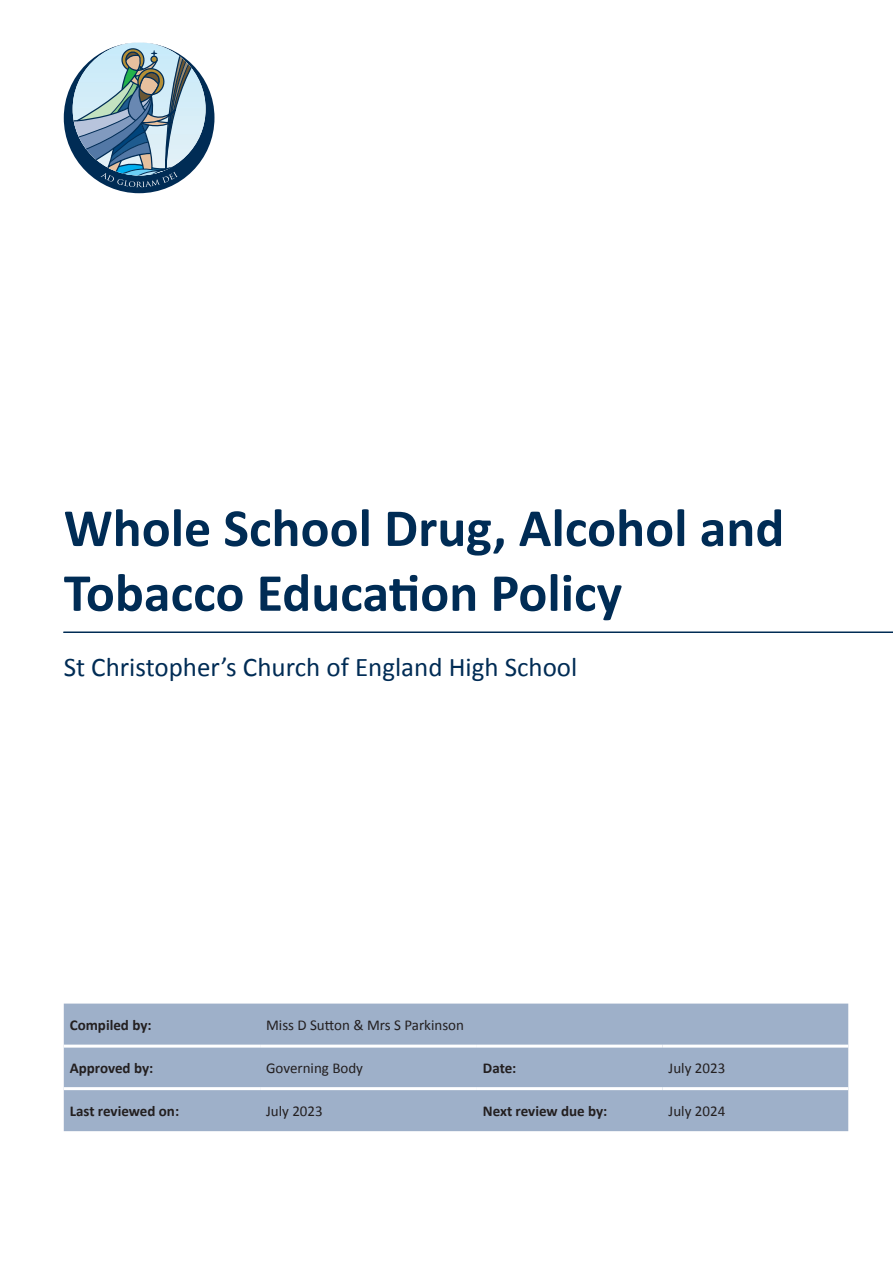
<style>
.page{position:relative;width:893px;height:1263px;background:#fff}
.page>*{position:absolute;margin:0;border:0;box-sizing:border-box;transform-origin:0 0}
.t1{font:700 54px/64.8px "Calibri";color:#002c55}
.t2{font:27px "Calibri";color:#002c55}
.t3{font:15px "Calibri";color:#231f20}
.t4{font:700 15px "Calibri";color:#231f20}
</style>
<div class="page">
<svg style="left:64px;top:43px;width:150px;height:150px"></svg>
<div style="left:64px;top:1003px;width:784px;height:128px;background:#9eb0c9"></div>
<hr style="left:64px;top:1044px;width:196px;height:3px;background:#fff">
<hr style="left:260px;top:1044px;width:217px;height:3px;background:#fff">
<hr style="left:477px;top:1044px;width:186px;height:3px;background:#fff">
<hr style="left:663px;top:1044px;width:185px;height:3px;background:#fff">
<hr style="left:64px;top:1087px;width:196px;height:3px;background:#fff">
<hr style="left:260px;top:1087px;width:217px;height:3px;background:#fff">
<hr style="left:477px;top:1087px;width:186px;height:3px;background:#fff">
<hr style="left:663px;top:1087px;width:185px;height:3px;background:#fff">
<hr style="left:64px;top:631px;width:829px;height:2px;background:#002c55">
<p class="t1" style="left:64px;top:494px;width:722px">Whole School Drug, Alcohol and<br>Tobacco Education Policy</p>
<p class="t2" style="left:64px;top:648px;width:515px">St Christopher’s Church of England High School</p>
<p class="t4" style="left:70px;top:1015px;width:83px">Compiled by:</p>
<p class="t3" style="left:266px;top:1015px;width:199px">Miss D Sutton &amp; Mrs S Parkinson</p>
<p class="t4" style="left:70px;top:1057px;width:85px">Approved by:</p>
<p class="t3" style="left:266px;top:1057px;width:99px">Governing Body</p>
<p class="t4" style="left:483px;top:1057px;width:35px">Date:</p>
<p class="t3" style="left:669px;top:1057px;width:58px">July 2023</p>
<p class="t4" style="left:70px;top:1100px;width:111px">Last reviewed on:</p>
<p class="t3" style="left:266px;top:1100px;width:58px">July 2023</p>
<p class="t4" style="left:483px;top:1100px;width:126px">Next review due by:</p>
<p class="t3" style="left:669px;top:1100px;width:58px">July 2024</p>
</div>
